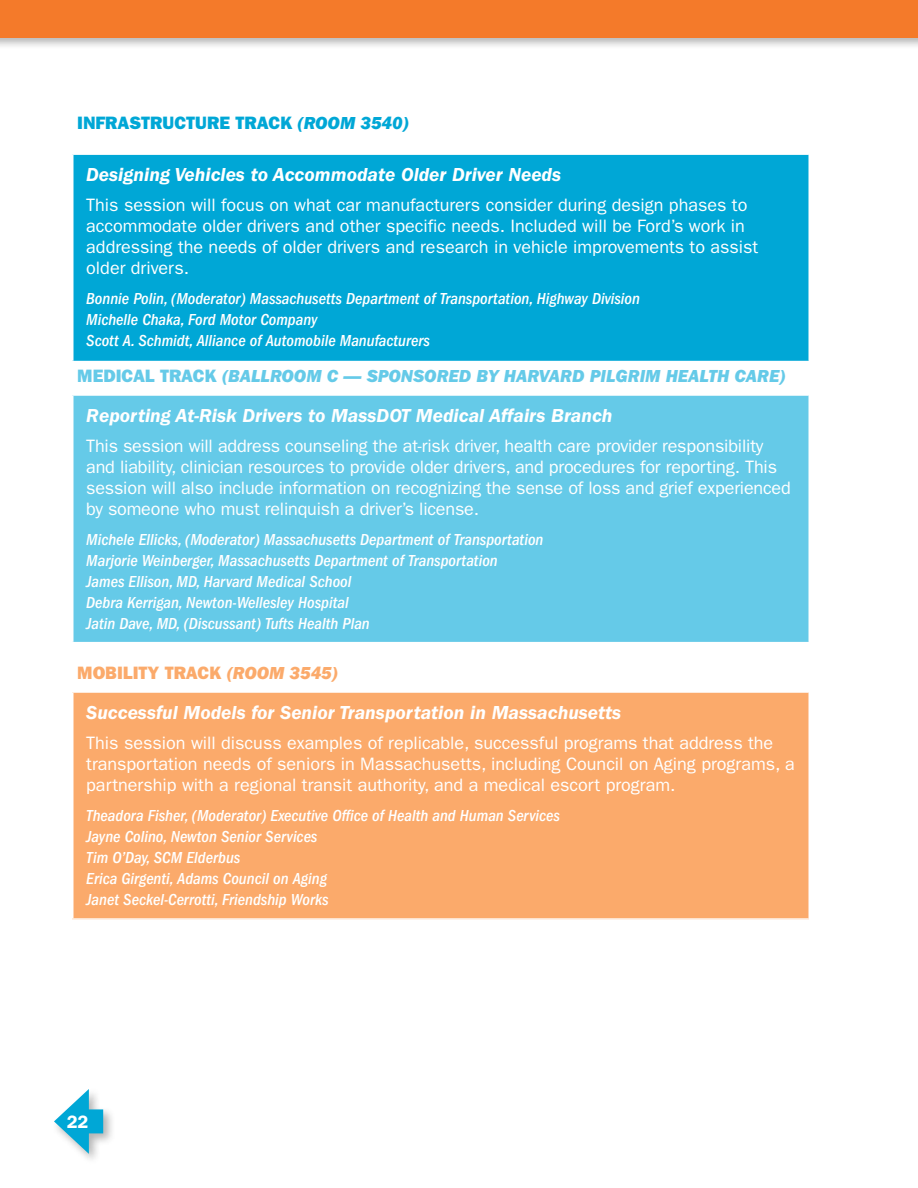
<style>
.page{position:relative;width:918px;height:1188px;background:#fff}
.page>*{position:absolute;margin:0;border:0;box-sizing:border-box;transform-origin:0 0}
.t1{font:italic 600 19.5px "ITC Franklin Gothic Std";color:#fff}
.t2{font:18px/21px "ITC Franklin Gothic Std";color:#fff}
.t3{font:18px "ITC Franklin Gothic Std Hvy It";color:#65cae8}
.t4{font:18px "ITC Franklin Gothic Std Hvy";color:#00a7d6}
.t5{font:18px "ITC Franklin Gothic Std Hvy";color:#fbaa6b}
.t6{font:600 18px "ITC Franklin Gothic Std";color:#fff}
.t7{font:italic 500 condensed 16.5px/21px "ITC Franklin Gothic Std";color:#fff}
.s1{font-family:"ITC Franklin Gothic Std Hvy It"}
.s2{font-family:"ITC Franklin Gothic Std Hvy"}
</style>
<div class="page">
<div style="left:52px;top:1087px;width:64px;height:78px;background:#000;opacity:.3"></div>
<div style="left:76px;top:1109px;width:27px;height:24px;background:#00a7d6"></div>
<svg style="left:54px;top:1089px;width:35px;height:65px"></svg>
<div style="left:0;top:0;width:918px;height:50px;background:#000;opacity:.3"></div>
<div style="left:0;top:0;width:918px;height:38px;background:#f47a2a"></div>
<div style="left:73px;top:154px;width:736px;height:208px;background:#00a7d6"></div>
<div style="left:73px;top:395px;width:736px;height:248px;background:#65cae8"></div>
<div style="left:73px;top:692px;width:736px;height:227px;background:#fbaa6b"></div>
<hr style="left:72px;top:153px;width:738px;height:2px;background:#fff">
<hr style="left:72px;top:155px;width:2px;height:206px;background:#fff">
<hr style="left:808px;top:155px;width:2px;height:206px;background:#fff">
<hr style="left:72px;top:361px;width:738px;height:1px;background:#fff">
<hr style="left:72px;top:394px;width:738px;height:2px;background:#fff">
<hr style="left:72px;top:396px;width:2px;height:246px;background:#fff">
<hr style="left:808px;top:396px;width:2px;height:246px;background:#fff">
<hr style="left:72px;top:642px;width:738px;height:1px;background:#fff">
<hr style="left:72px;top:691px;width:738px;height:2px;background:#fff">
<hr style="left:72px;top:693px;width:2px;height:225px;background:#fff">
<hr style="left:808px;top:693px;width:2px;height:225px;background:#fff">
<hr style="left:72px;top:918px;width:738px;height:2px;background:#fff">
<p class="t4" style="left:77px;top:112px;width:333px">INFRASTRUCTURE TRACK <span class="s1">(ROOM 3540)</span></p>
<p class="t1" style="left:86px;top:164px;width:476px">Designing Vehicles to Accommodate Older Driver Needs</p>
<p class="t2" style="left:86px;top:195px;width:674px">This session will focus on what car manufacturers consider during design phases to accommodate older drivers and other specific needs. Included will be Ford’s work in addressing the needs of older drivers and research in vehicle improvements to assist older drivers.</p>
<p class="t7" style="left:86px;top:288px;width:555px">Bonnie Polin, (Moderator) Massachusetts Department of Transportation, Highway Division<br>Michelle Chaka, Ford Motor Company<br>Scott A. Schmidt, Alliance of Automobile Manufacturers</p>
<p class="t3" style="left:77px;top:365px;width:710px"><span class="s2">MEDICAL TRACK</span> (BALLROOM C — SPONSORED BY HARVARD PILGRIM HEALTH CARE)</p>
<p class="t1" style="left:86px;top:404px;width:528px">Reporting At-Risk Drivers to MassDOT Medical Affairs Branch</p>
<p class="t2" style="left:86px;top:435px;width:706px">This session will address counseling the at-risk driver, health care provider responsibility and liability, clinician resources to provide older drivers, and procedures for reporting. This session will also include information on recognizing the sense of loss and grief experienced by someone who must relinquish a driver’s license.</p>
<p class="t7" style="left:86px;top:529px;width:459px">Michele Ellicks, (Moderator) Massachusetts Department of Transportation Marjorie Weinberger, Massachusetts Department of Transportation<br>James Ellison, MD, Harvard Medical School<br>Debra Kerrigan, Newton-Wellesley Hospital<br>Jatin Dave, MD, (Discussant) Tufts Health Plan</p>
<p class="t5" style="left:77px;top:662px;width:262px">MOBILITY TRACK <span class="s1">(ROOM 3545)</span></p>
<p class="t1" style="left:86px;top:701px;width:536px">Successful Models for Senior Transportation in Massachusetts</p>
<p class="t2" style="left:86px;top:732px;width:710px">This session will discuss examples of replicable, successful programs that address the transportation needs of seniors in Massachusetts, including Council on Aging programs, a partnership with a regional transit authority, and a medical escort program.</p>
<p class="t7" style="left:86px;top:805px;width:475px">Theadora Fisher, (Moderator) Executive Office of Health and Human Services Jayne Colino, Newton Senior Services<br>Tim O’Day, SCM Elderbus<br>Erica Girgenti, Adams Council on Aging<br>Janet Seckel-Cerrotti, Friendship Works</p>
<p class="t6" style="left:67px;top:1111px;width:23px">22</p>
</div>
